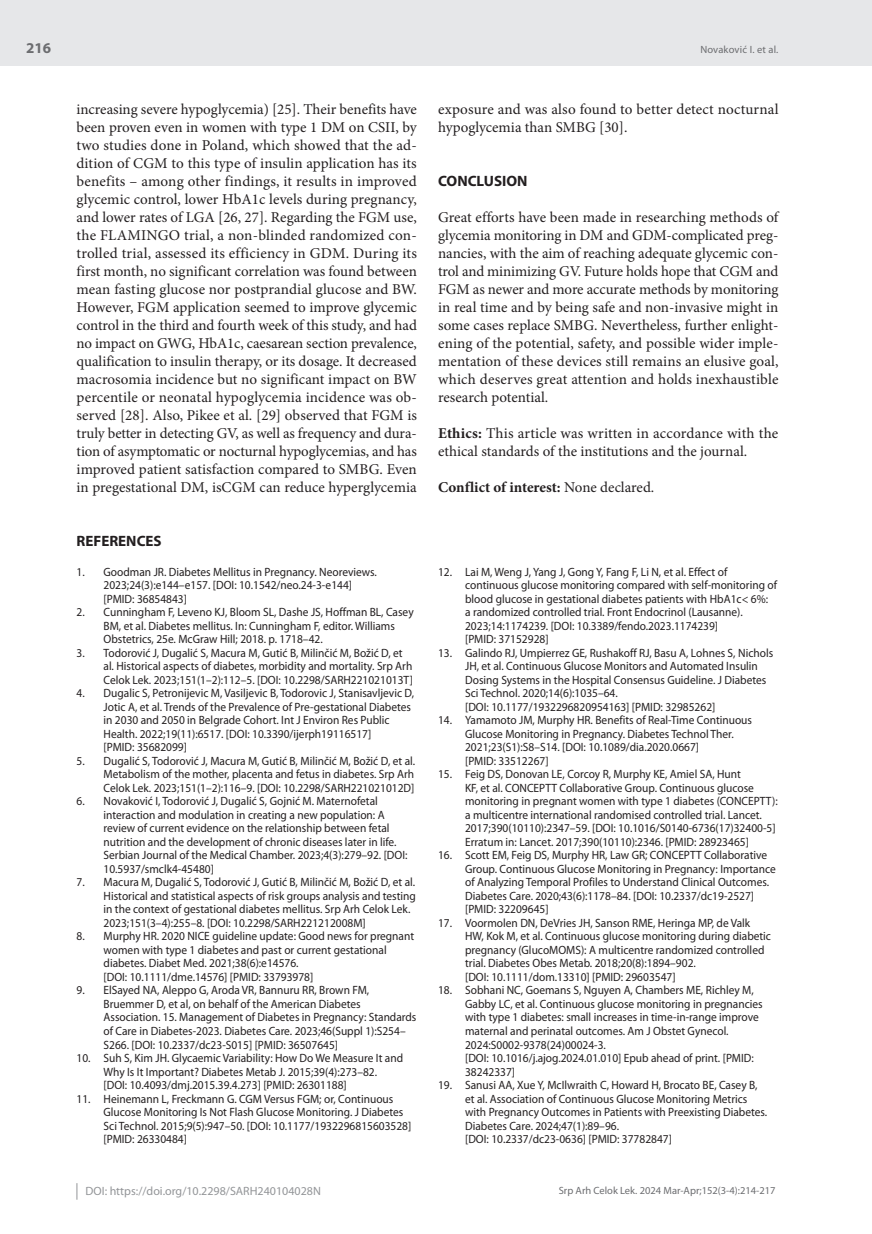
<style>
.page{position:relative;width:872px;height:1234px;background:#fff}
.page>*{position:absolute;margin:0;border:0;box-sizing:border-box;transform-origin:0 0}
.t1{font:15px/18px "Minion Pro";letter-spacing:.005em;color:#231f20;text-align:justify}
.t2{font:700 15px "Minion Pro";color:#231f20}
.t3{font:700 15px "Myriad Pro";color:#231f20}
.t4{font:700 15px "Myriad Pro";color:#6c6d70}
.t5{font:12px/13.5px "Myriad Pro";color:#231f20;scale:.95 1}
.t6{font:12px "Myriad Pro";color:#939598}
.t7{font:10.5px "Myriad Pro";color:#6c6d70}
.s1{font-weight:700}
.s2{font-weight:400}
</style>
<div class="page">
<div style="left:0;top:0;width:872px;height:66px;background:#e6e7e9"></div>
<svg style="left:77px;top:1183px;width:1px;height:16px"></svg>
<p class="t4" style="left:26px;top:38px;width:26px">216</p>
<p class="t7" style="left:700px;top:43px;width:80px">Novaković I. et al.</p>
<p class="t1" style="left:77px;top:100px;width:342px">increasing severe hypoglycemia) [25]. Their benefits have been proven even in women with type 1 DM on CSII, by two studies done in Poland, which showed that the ad&shy;dition of CGM to this type of insulin application has its benefits – among other findings, it results in improved glycemic control, lower HbA1c levels during pregnancy, and lower rates of LGA [26, 27]. Regarding the FGM use, the FLAMINGO trial, a non-blinded randomized con&shy;trolled trial, assessed its efficiency in GDM. During its first month, no significant correlation was found between mean fasting glucose nor postprandial glucose and BW.<br>However, FGM application seemed to improve glycemic control in the third and fourth week of this study, and had no impact on GWG, HbA1c, caesarean section prevalence, qualification to insulin therapy, or its dosage. It decreased macrosomia incidence but no significant impact on BW percentile or neonatal hypoglycemia incidence was ob&shy;served [28]. Also, Pikee et al. [29] observed that FGM is truly better in detecting GV, as well as frequency and dura&shy;tion of asymptomatic or nocturnal hypoglycemias, and has improved patient satisfaction compared to SMBG. Even in pregestational DM, isCGM can reduce hyperglycemia</p>
<p class="t1" style="left:438px;top:100px;width:342px">exposure and was also found to better detect nocturnal hypoglycemia than SMBG [30].</p>
<p class="t3" style="left:438px;top:171px;width:91px">CONCLUSION</p>
<p class="t1" style="left:438px;top:208px;width:342px">Great efforts have been made in researching methods of glycemia monitoring in DM and GDM-complicated preg&shy;nancies, with the aim of reaching adequate glycemic con&shy;trol and minimizing GV. Future holds hope that CGM and FGM as newer and more accurate methods by monitoring in real time and by being safe and non-invasive might in some cases replace SMBG. Nevertheless, further enlight&shy;ening of the potential, safety, and possible wider imple&shy;mentation of these devices still remains an elusive goal, which deserves great attention and holds inexhaustible research potential.</p>
<p class="t1" style="left:438px;top:424px;width:342px"><span class="s1">Ethics:</span> This article was written in accordance with the ethical standards of the institutions and the journal.</p>
<p class="t2" style="left:438px;top:476px;width:218px">Conflict of interest: <span class="s2">None declared.</span></p>
<p class="t3" style="left:77px;top:531px;width:87px">REFERENCES</p>
<p class="t5" style="left:104px;top:564px;width:289px;text-indent:-27px">1. Goodman JR. Diabetes Mellitus in Pregnancy. Neoreviews.<br>2023;24(3):e144–e157. [DOI: 10.1542/neo.24-3-e144] [PMID: 36854843]</p>
<p class="t5" style="left:104px;top:605px;width:328px;text-indent:-27px">2. Cunningham F, Leveno KJ, Bloom SL, Dashe JS, Hoffman BL, Casey<br>BM, et al. Diabetes mellitus. In: Cunningham F, editor. Williams<br>Obstetrics, 25e. McGraw Hill; 2018. p. 1718–42.</p>
<p class="t5" style="left:104px;top:645px;width:327px;text-indent:-27px">3. Todorović J, Dugalić S, Macura M, Gutić B, Milinčić M, Božić D, et al. Historical aspects of diabetes, morbidity and mortality. Srp Arh<br>Celok Lek. 2023;151(1–2):112–5. [DOI: 10.2298/SARH221021013T]</p>
<p class="t5" style="left:104px;top:686px;width:328px;text-indent:-27px">4. Dugalic S, Petronijevic M, Vasiljevic B, Todorovic J, Stanisavljevic D, Jotic A, et al. Trends of the Prevalence of Pre-gestational Diabetes in 2030 and 2050 in Belgrade Cohort. Int J Environ Res Public Health. 2022;19(11):6517. [DOI: 10.3390/ijerph19116517]<br>[PMID: 35682099]</p>
<p class="t5" style="left:104px;top:753px;width:329px;text-align:justify;text-indent:-27px">5. Dugalić S, Todorović J, Macura M, Gutić B, Milinčić M, Božić D, et al.<br>Metabolism of the mother, placenta and fetus in diabetes. Srp Arh Celok Lek. 2023;151(1–2):116–9. [DOI: 10.2298/SARH221021012D]</p>
<p class="t5" style="left:104px;top:794px;width:321px;text-indent:-27px">6. Novaković I, Todorović J, Dugalić S, Gojnić M. Maternofetal interaction and modulation in creating a new population: A review of current evidence on the relationship between fetal nutrition and the development of chronic diseases later in life.<br>Serbian Journal of the Medical Chamber. 2023;4(3):279–92. [DOI:<br>10.5937/smclk4-45480]</p>
<p class="t5" style="left:104px;top:875px;width:330px;text-indent:-27px">7. Macura M, Dugalić S, Todorović J, Gutić B, Milinčić M, Božić D, et al.<br>Historical and statistical aspects of risk groups analysis and testing in the context of gestational diabetes mellitus. Srp Arh Celok Lek.<br>2023;151(3–4):255–8. [DOI: 10.2298/SARH221212008M]</p>
<p class="t5" style="left:104px;top:929px;width:328px;text-indent:-27px">8. Murphy HR. 2020 NICE guideline update: Good news for pregnant women with type 1 diabetes and past or current gestational diabetes. Diabet Med. 2021;38(6):e14576.<br>[DOI: 10.1111/dme.14576] [PMID: 33793978]</p>
<p class="t5" style="left:104px;top:983px;width:331px;text-indent:-27px">9. ElSayed NA, Aleppo G, Aroda VR, Bannuru RR, Brown FM, Bruemmer D, et al, on behalf of the American Diabetes Association. 15. Management of Diabetes in Pregnancy: Standards of Care in Diabetes-2023. Diabetes Care. 2023;46(Suppl 1):S254– S266. [DOI: 10.2337/dc23-S015] [PMID: 36507645]</p>
<p class="t5" style="left:104px;top:1050px;width:317px;text-indent:-27px">10. Suh S, Kim JH. Glycaemic Variability: How Do We Measure It and<br>Why Is It Important? Diabetes Metab J. 2015;39(4):273–82. [DOI: 10.4093/dmj.2015.39.4.273] [PMID: 26301188]</p>
<p class="t5" style="left:104px;top:1091px;width:325px;text-indent:-27px">11. Heinemann L, Freckmann G. CGM Versus FGM; or, Continuous Glucose Monitoring Is Not Flash Glucose Monitoring. J Diabetes Sci Technol. 2015;9(5):947–50. [DOI: 10.1177/1932296815603528] [PMID: 26330484]</p>
<p class="t5" style="left:465px;top:564px;width:330px;text-indent:-27px">12. Lai M, Weng J, Yang J, Gong Y, Fang F, Li N, et al. Effect of continuous glucose monitoring compared with self-monitoring of blood glucose in gestational diabetes patients with HbA1c&lt; 6%:<br>a randomized controlled trial. Front Endocrinol (Lausanne).<br>2023;14:1174239. [DOI: 10.3389/fendo.2023.1174239]<br>[PMID: 37152928]</p>
<p class="t5" style="left:465px;top:645px;width:326px;text-indent:-27px">13. Galindo RJ, Umpierrez GE, Rushakoff RJ, Basu A, Lohnes S, Nichols JH, et al. Continuous Glucose Monitors and Automated Insulin Dosing Systems in the Hospital Consensus Guideline. J Diabetes Sci Technol. 2020;14(6):1035–64.<br>[DOI: 10.1177/1932296820954163] [PMID: 32985262]</p>
<p class="t5" style="left:465px;top:713px;width:303px;text-indent:-27px">14. Yamamoto JM, Murphy HR. Benefits of Real-Time Continuous Glucose Monitoring in Pregnancy. Diabetes Technol Ther.<br>2021;23(S1):S8–S14. [DOI: 10.1089/dia.2020.0667]<br>[PMID: 33512267]</p>
<p class="t5" style="left:465px;top:767px;width:331px;text-indent:-27px">15. Feig DS, Donovan LE, Corcoy R, Murphy KE, Amiel SA, Hunt<br>KF, et al. CONCEPTT Collaborative Group. Continuous glucose monitoring in pregnant women with type 1 diabetes (CONCEPTT): a multicentre international randomised controlled trial. Lancet.<br>2017;390(10110):2347–59. [DOI: 10.1016/S0140-6736(17)32400-5] Erratum in: Lancet. 2017;390(10110):2346. [PMID: 28923465]</p>
<p class="t5" style="left:465px;top:848px;width:328px;text-indent:-27px">16. Scott EM, Feig DS, Murphy HR, Law GR; CONCEPTT Collaborative Group. Continuous Glucose Monitoring in Pregnancy: Importance of Analyzing Temporal Profiles to Understand Clinical Outcomes.<br>Diabetes Care. 2020;43(6):1178–84. [DOI: 10.2337/dc19-2527] [PMID: 32209645]</p>
<p class="t5" style="left:465px;top:915px;width:323px;text-indent:-27px">17. Voormolen DN, DeVries JH, Sanson RME, Heringa MP, de Valk HW, Kok M, et al. Continuous glucose monitoring during diabetic pregnancy (GlucoMOMS): A multicentre randomized controlled trial. Diabetes Obes Metab. 2018;20(8):1894–902.<br>[DOI: 10.1111/dom.13310] [PMID: 29603547]</p>
<p class="t5" style="left:465px;top:983px;width:315px;text-indent:-27px">18. Sobhani NC, Goemans S, Nguyen A, Chambers ME, Richley M, Gabby LC, et al. Continuous glucose monitoring in pregnancies with type 1 diabetes: small increases in time-in-range improve maternal and perinatal outcomes. Am J Obstet Gynecol.<br>2024:S0002-9378(24)00024-3.<br>[DOI: 10.1016/j.ajog.2024.01.010] Epub ahead of print. [PMID:<br>38242337]</p>
<p class="t5" style="left:465px;top:1077px;width:319px;text-indent:-27px">19. Sanusi AA, Xue Y, McIlwraith C, Howard H, Brocato BE, Casey B, et al. Association of Continuous Glucose Monitoring Metrics with Pregnancy Outcomes in Patients with Preexisting Diabetes.<br>Diabetes Care. 2024;47(1):89–96.<br>[DOI: 10.2337/dc23-0636] [PMID: 37782847]</p>
<p class="t6" style="left:86px;top:1183px;width:237px">DOI: https://doi.org/10.2298/SARH240104028N</p>
<p class="t7" style="left:559px;top:1184px;width:218px">Srp Arh Celok Lek. 2024 Mar-Apr;152(3-4):214-217</p>
</div>
